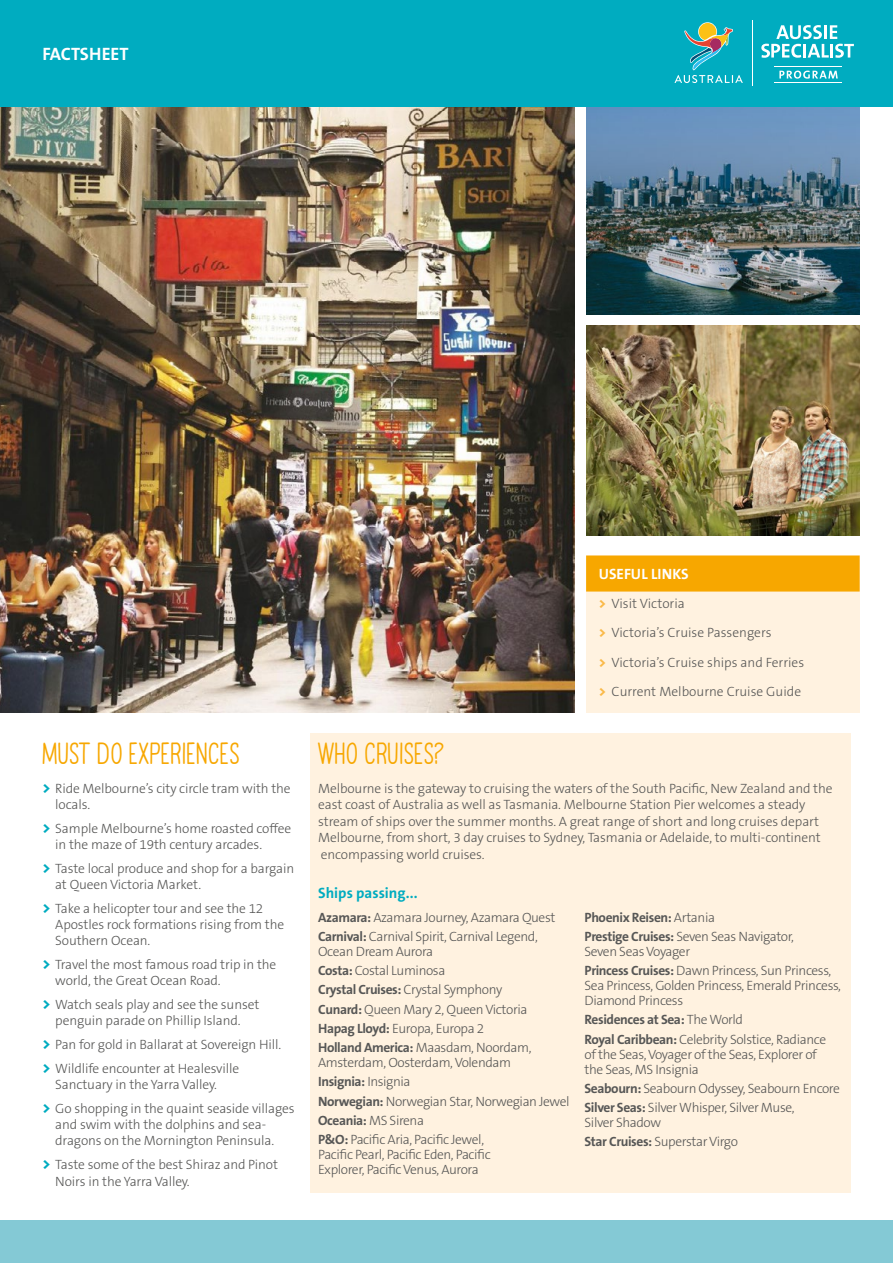
<style>
.page{position:relative;width:893px;height:1263px;background:#fff}
.page>*{position:absolute;margin:0;border:0;box-sizing:border-box;transform-origin:0 0}
.t1{font:700 27px "TAHAVEANICEDAY Basic";color:#f7a700}
.t2{font:700 18px "The Sans B7";color:#fff}
.t3{font:700 15px "The Sans B7";color:#00acc0}
.t4{font:700 15px "The Sans B7";color:#fff}
.t5{font:300 13.5px/16.2px "The Sans B3";letter-spacing:-.01em;color:#575756}
.t6{font:300 13.5px/15px "The Sans B3";letter-spacing:-.03em;color:#575756}
.t7{font:700 13.5px "The Sans B7";letter-spacing:-.03em;color:#575756}
.s1{font-family:"The Sans B8";font-weight:800;font-size:15px;color:#00acc0}
.s2{font-family:"The Sans B8";font-weight:800;color:#fab947}
.s3{font-family:"The Sans B7";font-weight:700}
.s4{font-family:"The Sans B3";font-weight:300}
</style>
<div class="page">
<img style="left:0;top:106px;width:574px;height:606px">
<img style="left:586px;top:106px;width:274px;height:208px">
<div style="left:0;top:0;width:893px;height:106px;background:#00acc0"></div>
<div style="left:0;top:1220px;width:893px;height:43px;background:#84c9d5"></div>
<svg style="left:674px;top:22px;width:69px;height:61px"></svg>
<hr style="left:752px;top:20px;width:1px;height:66px;background:#fff">
<svg style="left:761px;top:25px;width:93px;height:33px"></svg>
<svg style="left:779px;top:71px;width:59px;height:8px"></svg>
<hr style="left:774px;top:66px;width:68px;height:1px;background:#fff">
<hr style="left:774px;top:82px;width:68px;height:1px;background:#fff">
<div style="left:310px;top:733px;width:540px;height:460px;background:#fff2e0"></div>
<div style="left:586px;top:555px;width:274px;height:157px;background:#fff2e0"></div>
<div style="left:586px;top:555px;width:274px;height:36px;background:#f7a700"></div>
<img style="left:586px;top:326px;width:274px;height:210px">
<h2 class="t2" style="left:43px;top:44px;width:88px">FACTSHEET</h2>
<h1 class="t1" style="left:43px;top:737px;width:199px">MUST DO EXPERIENCES</h1>
<p class="t5" style="left:55px;top:780px;width:237px;text-indent:-13px"><span class="s1">&gt;</span> Ride Melbourne’s city circle tram with the locals.</p>
<p class="t5" style="left:55px;top:820px;width:238px;text-indent:-13px"><span class="s1">&gt;</span> Sample Melbourne’s home roasted coffee in the maze of 19th century arcades.</p>
<p class="t5" style="left:55px;top:861px;width:240px;text-indent:-13px"><span class="s1">&gt;</span> Taste local produce and shop for a bargain at Queen Victoria Market.</p>
<p class="t5" style="left:55px;top:901px;width:230px;text-indent:-13px"><span class="s1">&gt;</span> Take a helicopter tour and see the 12<br>Apostles rock formations rising from the<br>Southern Ocean.</p>
<p class="t5" style="left:55px;top:957px;width:223px;text-indent:-13px"><span class="s1">&gt;</span> Travel the most famous road trip in the world, the Great Ocean Road.</p>
<p class="t5" style="left:43px;top:997px;width:218px;text-align:center"><span class="s1">&gt;</span> Watch seals play and see the sunset penguin parade on Phillip Island.</p>
<p class="t5" style="left:43px;top:1033px;width:240px;line-height:23.9px"><span class="s1">&gt;</span> Pan for gold in Ballarat at Sovereign Hill. <span class="s1">&gt;</span> Wildlife encounter at Healesville</p>
<p class="t5" style="left:43px;top:1073px;width:254px;line-height:23.9px;text-indent:13px">Sanctuary in the Yarra Valley.<br><span class="s1">&gt;</span> Go shopping in the quaint seaside villages</p>
<p class="t5" style="left:55px;top:1117px;width:220px">and swim with the dolphins and sea&shy;dragons on the Mornington Peninsula.</p>
<p class="t5" style="left:55px;top:1157px;width:224px;text-indent:-13px"><span class="s1">&gt;</span> Taste some of the best Shiraz and Pinot<br>Noirs in the Yarra Valley.</p>
<p class="t4" style="left:599px;top:566px;width:91px">USEFUL LINKS</p>
<p class="t5" style="left:599px;top:590px;width:207px;line-height:29.2px"><span class="s2">&gt;</span> Visit Victoria<br><span class="s2">&gt;</span> Victoria’s Cruise Passengers<br><span class="s2">&gt;</span> Victoria’s Cruise ships and Ferries <span class="s2">&gt;</span> Current Melbourne Cruise Guide</p>
<h1 class="t1" style="left:318px;top:737px;width:128px">WHO CRUISES?</h1>
<p class="t5" style="left:318px;top:781px;width:516px">Melbourne is the gateway to cruising the waters of the South Pacific, New Zealand and the east coast of Australia as well as Tasmania. Melbourne Station Pier welcomes a steady stream of ships over the summer months. A great range of short and long cruises depart Melbourne, from short, 3 day cruises to Sydney, Tasmania or Adelaide, to multi-continent encompassing world cruises.</p>
<p class="t3" style="left:318px;top:885px;width:101px">Ships passing...</p>
<p class="t6" style="left:318px;top:908px;width:239px;line-height:19.2px"><span class="s3">Azamara:</span> Azamara Journey, Azamara Quest<br><span class="s3">Carnival:</span> Carnival Spirit, Carnival Legend,</p>
<p class="t6" style="left:318px;top:942px;width:129px;line-height:19.2px">Ocean Dream Aurora<br><span class="s3">Costa:</span> Costal Luminosa</p>
<p class="t7" style="left:318px;top:983px;width:186px">Crystal Cruises: <span class="s4">Crystal Symphony</span></p>
<p class="t6" style="left:318px;top:1000px;width:215px;line-height:19.2px"><span class="s3">Cunard:</span> Queen Mary 2, Queen Victoria<br><span class="s3">Hapag Lloyd:</span> Europa, Europa 2<br><span class="s3">Holland America:</span> Maasdam, Noordam,</p>
<p class="t6" style="left:318px;top:1056px;width:194px">Amsterdam, Oosterdam, Volendam</p>
<p class="t7" style="left:318px;top:1075px;width:94px">Insignia: <span class="s4">Insignia</span></p>
<p class="t6" style="left:318px;top:1094px;width:253px"><span class="s3">Norwegian:</span> Norwegian Star, Norwegian Jewel</p>
<p class="t7" style="left:318px;top:1113px;width:107px">Oceania: <span class="s4">MS Sirena</span></p>
<p class="t6" style="left:318px;top:1133px;width:174px"><span class="s3">P&amp;O:</span> Pacific Aria, Pacific Jewel,<br>Pacific Pearl, Pacific Eden, Pacific<br>Explorer, Pacific Venus, Aurora</p>
<p class="t7" style="left:585px;top:910px;width:132px">Phoenix Reisen: <span class="s4">Artania</span></p>
<p class="t6" style="left:585px;top:929px;width:211px"><span class="s3">Prestige Cruises:</span> Seven Seas Navigator,<br>Seven Seas Voyager</p>
<p class="t6" style="left:585px;top:964px;width:258px"><span class="s3">Princess Cruises:</span> Dawn Princess, Sun Princess,<br>Sea Princess, Golden Princess, Emerald Princess,<br>Diamond Princess</p>
<p class="t7" style="left:585px;top:1013px;width:160px">Residences at Sea: <span class="s4">The World</span></p>
<p class="t6" style="left:585px;top:1032px;width:243px"><span class="s3">Royal Caribbean:</span> Celebrity Solstice, Radiance of the Seas, Voyager of the Seas, Explorer of the Seas, MS Insignia</p>
<p class="t6" style="left:585px;top:1079px;width:257px;line-height:19.2px"><span class="s3">Seabourn:</span> Seabourn Odyssey, Seabourn Encore<br><span class="s3">Silver Seas:</span> Silver Whisper, Silver Muse,</p>
<p class="t6" style="left:585px;top:1113px;width:155px;line-height:19.2px">Silver Shadow<br><span class="s3">Star Cruises:</span> Superstar Virgo</p>
</div>
